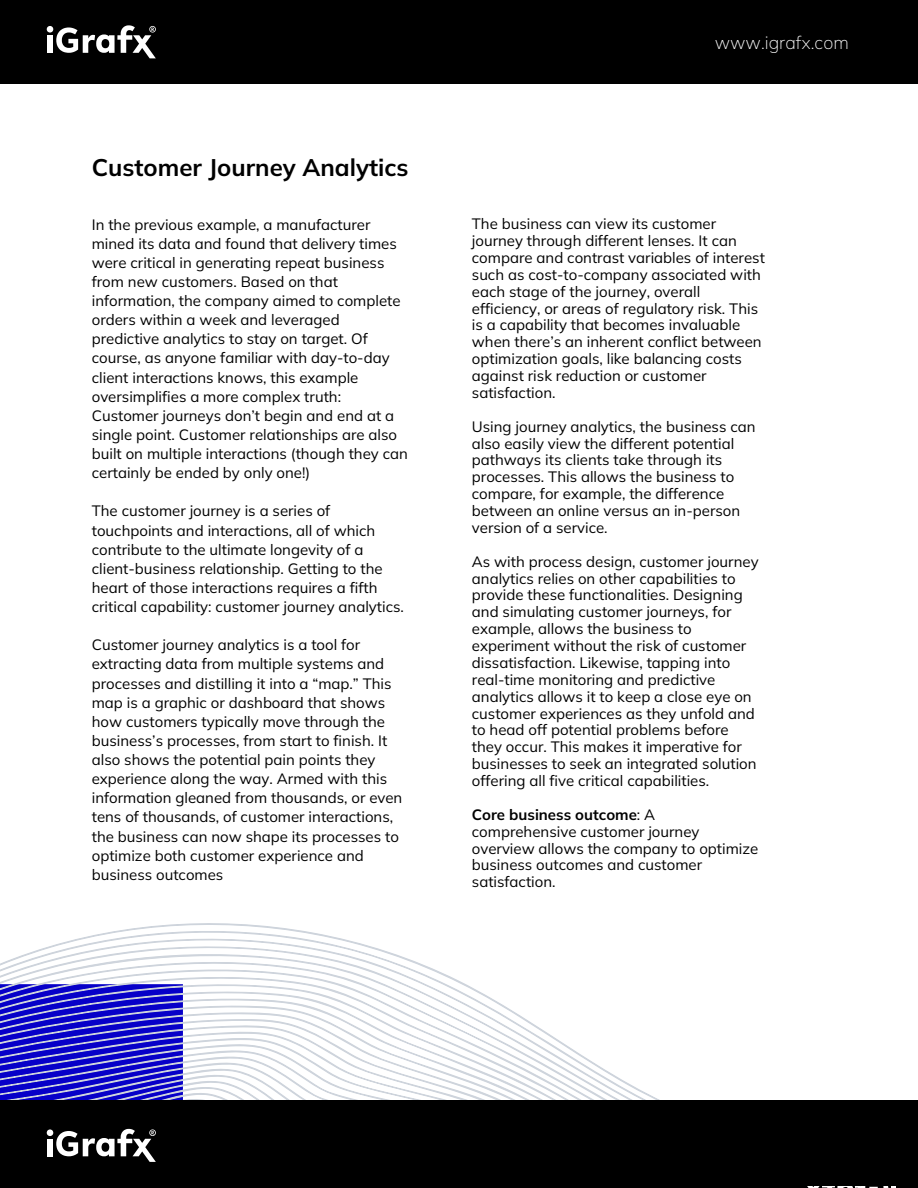
<style>
.page{position:relative;width:918px;height:1188px;background:#fff}
.page>*{position:absolute;margin:0;border:0;box-sizing:border-box;transform-origin:0 0}
.t1{font:700 24px "Mulish";color:#000}
.t2{font:200 18px "Mulish";color:#fff}
.t3{font:15px "Mulish";color:#000}
.t4{font:700 15px "Mulish";color:#000}
.s1{font-weight:400}
</style>
<div class="page">
<div style="left:0;top:0;width:918px;height:83px;background:#000"></div>
<svg style="left:10px;top:947px;width:401px;height:13px"></svg>
<svg style="left:0;top:960px;width:431px;height:8px"></svg>
<svg style="left:0;top:968px;width:447px;height:7px"></svg>
<svg style="left:0;top:975px;width:463px;height:8px"></svg>
<svg style="left:0;top:983px;width:476px;height:7px"></svg>
<svg style="left:0;top:990px;width:489px;height:7px"></svg>
<svg style="left:0;top:997px;width:501px;height:7px"></svg>
<svg style="left:0;top:1004px;width:514px;height:8px"></svg>
<svg style="left:0;top:1012px;width:525px;height:7px"></svg>
<svg style="left:0;top:1019px;width:535px;height:6px"></svg>
<svg style="left:0;top:1025px;width:544px;height:6px"></svg>
<svg style="left:0;top:1031px;width:554px;height:6px"></svg>
<svg style="left:0;top:1037px;width:563px;height:6px"></svg>
<svg style="left:0;top:1043px;width:572px;height:6px"></svg>
<svg style="left:0;top:1049px;width:581px;height:6px"></svg>
<svg style="left:0;top:1055px;width:591px;height:6px"></svg>
<svg style="left:0;top:1061px;width:601px;height:6px"></svg>
<svg style="left:0;top:1067px;width:610px;height:6px"></svg>
<svg style="left:0;top:1073px;width:621px;height:6px"></svg>
<svg style="left:0;top:1079px;width:631px;height:6px"></svg>
<svg style="left:0;top:1085px;width:660px;height:15px"></svg>
<svg style="left:0;top:1091px;width:654px;height:9px"></svg>
<svg style="left:0;top:1097px;width:642px;height:3px"></svg>
<svg style="left:801px;top:1186px;width:96px;height:2px"></svg>
<svg style="left:47px;top:25px;width:109px;height:33px"></svg>
<div style="left:0;top:1100px;width:918px;height:86px;background:#000"></div>
<svg style="left:0;top:1128px;width:596px;height:60px"></svg>
<p class="t1" style="left:92px;top:152px;width:318px">Customer Journey Analytics</p>
<h2 class="t3" style="left:92px;top:214px;width:280px">In the previous example, a manufacturer</h2>
<h1 class="t3" style="left:92px;top:234px;width:307px">mined its data and found that delivery times</h1>
<p class="t3" style="left:92px;top:253px;width:294px">were critical in generating repeat business</p>
<p class="t3" style="left:92px;top:272px;width:248px">from new customers. Based on that</p>
<p class="t3" style="left:92px;top:291px;width:310px">information, the company aimed to complete</p>
<p class="t3" style="left:92px;top:310px;width:249px">orders within a week and leveraged</p>
<p class="t3" style="left:92px;top:329px;width:277px">predictive analytics to stay on target. Of</p>
<p class="t3" style="left:92px;top:348px;width:299px">course, as anyone familiar with day-to-day</p>
<p class="t3" style="left:92px;top:367px;width:268px">client interactions knows, this example</p>
<p class="t3" style="left:92px;top:387px;width:251px">oversimplifies a more complex truth:</p>
<p class="t3" style="left:92px;top:406px;width:304px">Customer journeys don’t begin and end at a</p>
<p class="t3" style="left:92px;top:425px;width:307px">single point. Customer relationships are also</p>
<p class="t3" style="left:92px;top:444px;width:318px">built on multiple interactions (though they can</p>
<p class="t3" style="left:92px;top:463px;width:220px">certainly be ended by only one!)</p>
<p class="t3" style="left:92px;top:501px;width:240px">The customer journey is a series of</p>
<p class="t3" style="left:92px;top:520px;width:285px">touchpoints and interactions, all of which</p>
<p class="t3" style="left:92px;top:540px;width:273px">contribute to the ultimate longevity of a</p>
<p class="t3" style="left:92px;top:559px;width:292px">client-business relationship. Getting to the</p>
<p class="t3" style="left:92px;top:578px;width:287px">heart of those interactions requires a fifth</p>
<p class="t3" style="left:92px;top:597px;width:314px">critical capability: customer journey analytics.</p>
<p class="t3" style="left:92px;top:635px;width:270px">Customer journey analytics is a tool for</p>
<p class="t3" style="left:92px;top:654px;width:294px">extracting data from multiple systems and</p>
<p class="t3" style="left:92px;top:673px;width:301px">processes and distilling it into a “map.” This</p>
<p class="t3" style="left:92px;top:693px;width:295px">map is a graphic or dashboard that shows</p>
<p class="t3" style="left:92px;top:712px;width:295px">how customers typically move through the</p>
<p class="t3" style="left:92px;top:731px;width:297px">business’s processes, from start to finish. It</p>
<p class="t3" style="left:92px;top:750px;width:285px">also shows the potential pain points they</p>
<p class="t3" style="left:92px;top:769px;width:297px">experience along the way. Armed with this</p>
<p class="t3" style="left:92px;top:788px;width:312px">information gleaned from thousands, or even</p>
<p class="t3" style="left:92px;top:807px;width:303px">tens of thousands, of customer interactions,</p>
<p class="t3" style="left:92px;top:826px;width:309px">the business can now shape its processes to</p>
<p class="t3" style="left:92px;top:846px;width:274px">optimize both customer experience and</p>
<p class="t3" style="left:92px;top:865px;width:133px">business outcomes</p>
<p class="t2" style="left:715px;top:30px;width:136px">www.igrafx.com</p>
<p class="t3" style="left:472px;top:214px;width:246px">The business can view its customer</p>
<p class="t3" style="left:472px;top:231px;width:267px">journey through different lenses. It can</p>
<p class="t3" style="left:472px;top:248px;width:295px">compare and contrast variables of interest</p>
<p class="t3" style="left:472px;top:265px;width:291px">such as cost-to-company associated with</p>
<p class="t3" style="left:472px;top:282px;width:230px">each stage of the journey, overall</p>
<p class="t3" style="left:472px;top:298px;width:288px">efficiency, or areas of regulatory risk. This</p>
<p class="t3" style="left:472px;top:315px;width:270px">is a capability that becomes invaluable</p>
<p class="t3" style="left:472px;top:332px;width:291px">when there’s an inherent conflict between</p>
<p class="t3" style="left:472px;top:349px;width:272px">optimization goals, like balancing costs</p>
<p class="t3" style="left:472px;top:366px;width:236px">against risk reduction or customer</p>
<p class="t3" style="left:472px;top:383px;width:85px">satisfaction.</p>
<p class="t3" style="left:472px;top:417px;width:285px">Using journey analytics, the business can</p>
<p class="t3" style="left:472px;top:433px;width:264px">also easily view the different potential</p>
<p class="t3" style="left:472px;top:450px;width:252px">pathways its clients take through its</p>
<p class="t3" style="left:472px;top:467px;width:264px">processes. This allows the business to</p>
<p class="t3" style="left:472px;top:484px;width:254px">compare, for example, the difference</p>
<p class="t3" style="left:472px;top:501px;width:270px">between an online versus an in-person</p>
<p class="t3" style="left:472px;top:518px;width:137px">version of a service.</p>
<p class="t3" style="left:472px;top:552px;width:288px">As with process design, customer journey</p>
<p class="t3" style="left:472px;top:568px;width:265px">analytics relies on other capabilities to</p>
<p class="t3" style="left:472px;top:585px;width:272px">provide these functionalities. Designing</p>
<p class="t3" style="left:472px;top:602px;width:261px">and simulating customer journeys, for</p>
<p class="t3" style="left:472px;top:619px;width:221px">example, allows the business to</p>
<p class="t3" style="left:472px;top:636px;width:276px">experiment without the risk of customer</p>
<p class="t3" style="left:472px;top:653px;width:260px">dissatisfaction. Likewise, tapping into</p>
<p class="t3" style="left:472px;top:670px;width:245px">real-time monitoring and predictive</p>
<p class="t3" style="left:472px;top:687px;width:281px">analytics allows it to keep a close eye on</p>
<p class="t3" style="left:472px;top:703px;width:284px">customer experiences as they unfold and</p>
<p class="t3" style="left:472px;top:720px;width:258px">to head off potential problems before</p>
<p class="t3" style="left:472px;top:737px;width:272px">they occur. This makes it imperative for</p>
<p class="t3" style="left:472px;top:754px;width:286px">businesses to seek an integrated solution</p>
<p class="t3" style="left:472px;top:771px;width:239px">offering all five critical capabilities.</p>
<p class="t4" style="left:472px;top:805px;width:185px">Core business outcome<span class="s1">: A</span></p>
<p class="t3" style="left:472px;top:822px;width:229px">comprehensive customer journey</p>
<p class="t3" style="left:472px;top:838px;width:288px">overview allows the company to optimize</p>
<p class="t3" style="left:472px;top:855px;width:232px">business outcomes and customer</p>
<p class="t3" style="left:472px;top:872px;width:85px">satisfaction.</p>
</div>
